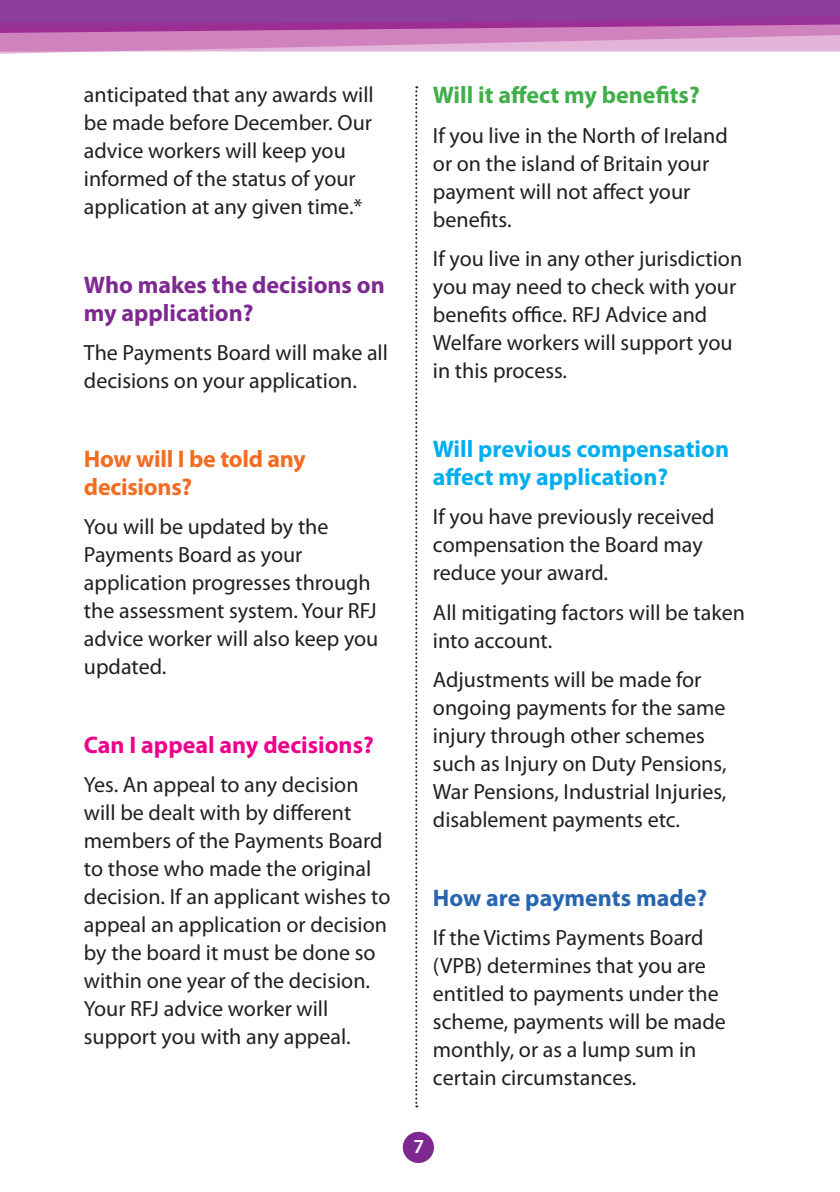
<style>
.page{position:relative;width:840px;height:1192px;background:#fff}
.page>*{position:absolute;margin:0;border:0;box-sizing:border-box;transform-origin:0 0}
.t1{font:700 24px/28px "Myriad Pro";color:#00aeef}
.t2{font:700 24px/28px "Myriad Pro";color:#7e2991}
.t3{font:700 24px/28px "Myriad Pro";letter-spacing:-.01em;color:#f36c21}
.t4{font:700 24px "Myriad Pro";color:#ed028c}
.t5{font:700 24px "Myriad Pro";color:#40ae49}
.t6{font:700 24px "Myriad Pro";color:#2865b1}
.t7{font:22px/28px "Myriad Pro";color:#231f20}
.t8{font:600 20px "Myriad Pro";color:#fff}
</style>
<div class="page">
<div style="left:402px;top:1131px;width:32px;height:31px;background:#7e2991;border-radius:50%"></div>
<svg style="left:415px;top:86px;width:2px;height:1021px"></svg>
<svg style="left:0;top:0;width:840px;height:52px;background:#af61ae"></svg>
<p class="t7" style="left:84px;top:80px;width:291px">anticipated that any awards will be made before December. Our advice workers will keep you informed of the status of your application at any given time.*</p>
<p class="t2" style="left:84px;top:269px;width:302px">Who makes the decisions on my application?</p>
<p class="t7" style="left:84px;top:338px;width:305px">The Payments Board will make all decisions on your application.</p>
<p class="t3" style="left:84px;top:443px;width:223px">How will I be told any decisions?</p>
<p class="t7" style="left:84px;top:512px;width:296px">You will be updated by the<br>Payments Board as your application progresses through the assessment system. Your RFJ advice worker will also keep you updated.</p>
<p class="t4" style="left:84px;top:729px;width:291px">Can I appeal any decisions?</p>
<p class="t7" style="left:84px;top:770px;width:308px">Yes. An appeal to any decision will be dealt with by different members of the Payments Board to those who made the original decision. If an applicant wishes to appeal an application or decision by the board it must be done so within one year of the decision.<br>Your RFJ advice worker will support you with any appeal.</p>
<p class="t5" style="left:433px;top:79px;width:268px">Will it affect my benefits?</p>
<p class="t7" style="left:433px;top:121px;width:296px">If you live in the North of Ireland or on the island of Britain your payment will not affect your benefits.</p>
<p class="t7" style="left:433px;top:244px;width:311px">If you live in any other jurisdiction you may need to check with your benefits office. RFJ Advice and<br>Welfare workers will support you in this process.</p>
<p class="t1" style="left:433px;top:434px;width:297px">Will previous compensation affect my application?</p>
<p class="t7" style="left:433px;top:502px;width:283px">If you have previously received compensation the Board may reduce your award.</p>
<p class="t7" style="left:433px;top:597px;width:313px">All mitigating factors will be taken into account.</p>
<p class="t7" style="left:433px;top:665px;width:295px">Adjustments will be made for ongoing payments for the same injury through other schemes such as Injury on Duty Pensions,<br>War Pensions, Industrial Injuries, disablement payments etc.</p>
<p class="t6" style="left:433px;top:881px;width:275px">How are payments made?</p>
<p class="t7" style="left:433px;top:923px;width:294px">If the Victims Payments Board (VPB) determines that you are entitled to payments under the scheme, payments will be made monthly, or as a lump sum in certain circumstances.</p>
<p class="t8" style="left:413px;top:1133px;width:12px">7</p>
</div>
